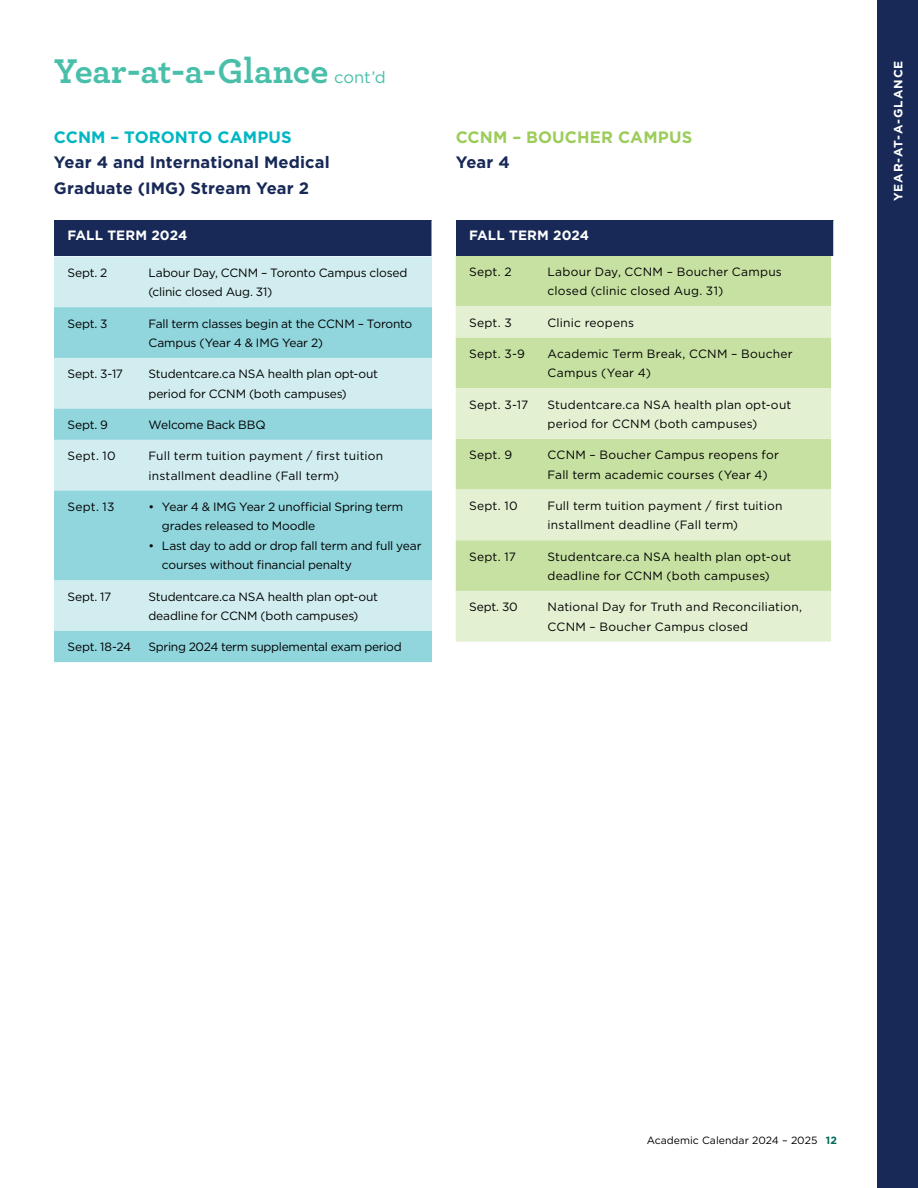
<style>
.page{position:relative;width:918px;height:1188px;background:#fff}
.page>*{position:absolute;margin:0;border:0;box-sizing:border-box;transform-origin:0 0}
.t1{font:700 36px "Archer";letter-spacing:-.005em;color:#49bfaa}
.t2{font:700 16.5px/25.5px "Gotham";letter-spacing:.01em;color:#182957}
.t3{font:700 16.5px "Gotham";letter-spacing:.005em;color:#00b6c2}
.t4{font:700 16.5px "Gotham";letter-spacing:.01em;color:#9ccd5b}
.t5{font:700 13.5px "Gotham";letter-spacing:.01em;color:#fff}
.t6{font:12px/19.5px "Gotham";letter-spacing:.005em;color:#000}
.t7{font:12px/19.5px "Gotham";letter-spacing:-.015em;color:#000}
.t8{font:12px "Gotham";letter-spacing:-.025em;color:#000}
.t9{font:700 12px "Gotham";letter-spacing:.075em;color:#fff}
.t10{font:10.5px "Gotham";letter-spacing:.005em;color:#000}
.s1{font-family:"Gotham";font-weight:400;font-size:16.5px}
.s2{font-weight:700;color:#006b59}
</style>
<div class="page">
<div style="left:878px;top:0;width:40px;height:1188px;background:#182957"></div>
<div style="left:54px;top:256px;width:378px;height:51px;background:#d2edef"></div>
<svg style="left:54px;top:307px;width:378px;height:355px;background:#addfe4"></svg>
<div style="left:54px;top:220px;width:378px;height:36px;background:#182957"></div>
<div style="left:456px;top:256px;width:375px;height:50px;background:#c7e1a2"></div>
<svg style="left:456px;top:306px;width:375px;height:336px;background:#d6e9bc"></svg>
<div style="left:456px;top:220px;width:378px;height:36px;background:#182957"></div>
<hr style="left:833px;top:220px;width:1px;height:36px;background:#fff">
<h1 class="t1" style="left:54px;top:42px;width:333px">Year-at-a-Glance <span class="s1">cont’d</span></h1>
<h2 class="t3" style="left:54px;top:126px;width:239px">CCNM – TORONTO CAMPUS</h2>
<h2 class="t2" style="left:54px;top:150px;width:277px">Year 4 and International Medical<br>Graduate (IMG) Stream Year 2</h2>
<h2 class="t4" style="left:456px;top:126px;width:238px">CCNM – BOUCHER CAMPUS</h2>
<h2 class="t2" style="left:456px;top:150px;width:56px">Year 4</h2>
<p class="t9" style="left:890px;top:201px;width:142px;rotate:-90deg">YEAR-AT-A-GLANCE</p>
<p class="t5" style="left:68px;top:226px;width:121px">FALL TERM 2024</p>
<p class="t5" style="left:469px;top:226px;width:121px">FALL TERM 2024</p>
<p class="t6" style="left:68px;top:263px;width:41px">Sept. 2</p>
<p class="t7" style="left:148px;top:263px;width:260px">Labour Day, CCNM – Toronto Campus closed (clinic closed Aug. 31)</p>
<p class="t6" style="left:68px;top:313px;width:42px">Sept. 3</p>
<p class="t7" style="left:148px;top:313px;width:265px">Fall term classes begin at the CCNM – Toronto<br>Campus (Year 4 &amp; IMG Year 2)</p>
<p class="t6" style="left:68px;top:364px;width:57px">Sept. 3-17</p>
<p class="t7" style="left:148px;top:364px;width:231px">Studentcare.ca NSA health plan opt-out period for CCNM (both campuses)</p>
<p class="t6" style="left:67px;top:415px;width:42px">Sept. 9</p>
<p class="t6" style="left:148px;top:415px;width:119px">Welcome Back BBQ</p>
<p class="t6" style="left:67px;top:446px;width:50px">Sept. 10</p>
<p class="t6" style="left:148px;top:446px;width:236px">Full term tuition payment / first tuition installment deadline (Fall term)</p>
<p class="t6" style="left:67px;top:497px;width:48px">Sept. 13</p>
<p class="t7" style="left:162px;top:497px;width:243px;text-indent:-14px">• Year 4 &amp; IMG Year 2 unofficial Spring term grades released to Moodle</p>
<p class="t7" style="left:162px;top:536px;width:261px;text-indent:-14px">• Last day to add or drop fall term and full year courses without financial penalty</p>
<p class="t6" style="left:67px;top:586px;width:45px">Sept. 17</p>
<p class="t7" style="left:148px;top:586px;width:231px">Studentcare.ca NSA health plan opt-out deadline for CCNM (both campuses)</p>
<p class="t6" style="left:67px;top:637px;width:65px">Sept. 18-24</p>
<p class="t8" style="left:148px;top:639px;width:255px">Spring 2024 term supplemental exam period</p>
<p class="t6" style="left:469px;top:262px;width:44px">Sept. 2</p>
<p class="t6" style="left:548px;top:262px;width:236px">Labour Day, CCNM – Boucher Campus closed (clinic closed Aug. 31)</p>
<p class="t6" style="left:469px;top:312px;width:44px">Sept. 3</p>
<p class="t6" style="left:548px;top:312px;width:88px">Clinic reopens</p>
<p class="t6" style="left:469px;top:344px;width:57px">Sept. 3-9</p>
<p class="t6" style="left:548px;top:344px;width:247px">Academic Term Break, CCNM – Boucher<br>Campus (Year 4)</p>
<p class="t6" style="left:469px;top:394px;width:61px">Sept. 3-17</p>
<p class="t6" style="left:548px;top:394px;width:245px">Studentcare.ca NSA health plan opt-out period for CCNM (both campuses)</p>
<p class="t6" style="left:469px;top:445px;width:44px">Sept. 9</p>
<p class="t6" style="left:548px;top:445px;width:233px">CCNM – Boucher Campus reopens for<br>Fall term academic courses (Year 4)</p>
<p class="t6" style="left:469px;top:496px;width:50px">Sept. 10</p>
<p class="t6" style="left:548px;top:496px;width:236px">Full term tuition payment / first tuition installment deadline (Fall term)</p>
<p class="t6" style="left:469px;top:546px;width:48px">Sept. 17</p>
<p class="t6" style="left:548px;top:546px;width:245px">Studentcare.ca NSA health plan opt-out deadline for CCNM (both campuses)</p>
<p class="t6" style="left:469px;top:597px;width:50px">Sept. 30</p>
<p class="t6" style="left:548px;top:597px;width:256px">National Day for Truth and Reconciliation,<br>CCNM – Boucher Campus closed</p>
<p class="t10" style="left:647px;top:1134px;width:192px">Academic Calendar 2024 – 2025 <span class="s2">12</span></p>
</div>
